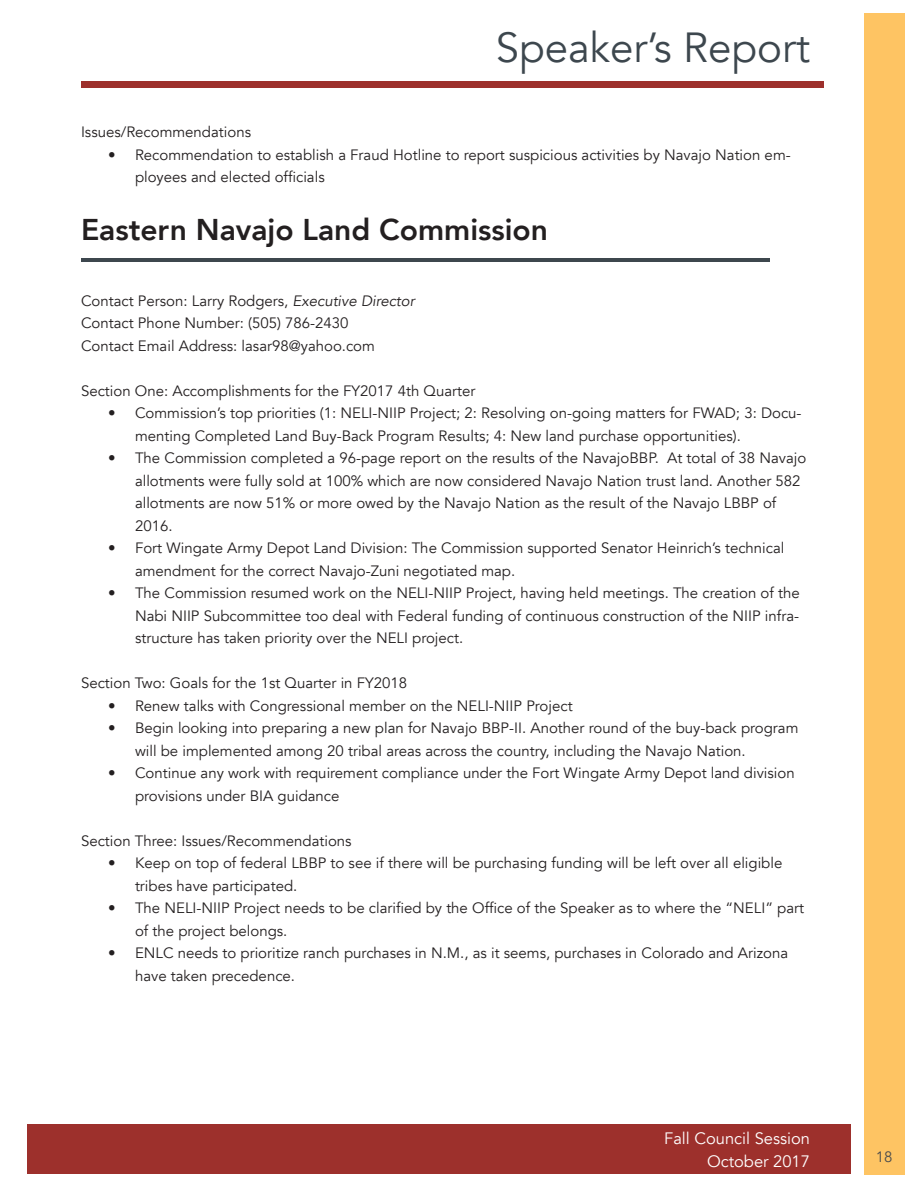
<style>
.page{position:relative;width:918px;height:1188px;background:#fff}
.page>*{position:absolute;margin:0;border:0;box-sizing:border-box;transform-origin:0 0}
.t1{font:42px "Avenir";color:#3d474e}
.t2{font:800 30px "Avenir";color:#231f20}
.t3{font:16.5px/22.5px "Avenir";color:#fff;text-align:right}
.t4{font:15px/22.5px "Avenir";color:#231f20}
.t5{font:15px "Avenir";color:#4b4c4d}
.s1{font-style:italic}
</style>
<div class="page">
<div style="left:864px;top:14px;width:40px;height:1161px;background:#fec463"></div>
<div style="left:81px;top:81px;width:743px;height:6px;background:#9d302c"></div>
<div style="left:27px;top:1124px;width:823px;height:50px;background:#9d302c"></div>
<hr style="left:81px;top:258px;width:689px;height:3px;background:#3d474e">
<h1 class="t1" style="left:496px;top:20px;width:316px">Speaker’s Report</h1>
<p class="t4" style="left:81px;top:121px;width:172px">Issues/Recommendations</p>
<p class="t4" style="left:135px;top:144px;width:657px;text-indent:-27px">• Recommendation to establish a Fraud Hotline to report suspicious activities by Navajo Nation em&shy;ployees and elected officials</p>
<h2 class="t2" style="left:81px;top:210px;width:469px">Eastern Navajo Land Commission</h2>
<p class="t4" style="left:81px;top:290px;width:335px">Contact Person: Larry Rodgers, <span class="s1">Executive Director<br></span>Contact Phone Number: (505) 786-2430<br>Contact Email Address: lasar98@yahoo.com</p>
<p class="t4" style="left:81px;top:380px;width:396px">Section One: Accomplishments for the FY2017 4th Quarter</p>
<p class="t4" style="left:135px;top:402px;width:668px;text-indent:-27px">• Commission’s top priorities (1: NELI-NIIP Project; 2: Resolving on-going matters for FWAD; 3: Docu&shy;menting Completed Land Buy-Back Program Results; 4: New land purchase opportunities).</p>
<p class="t4" style="left:135px;top:447px;width:673px;text-indent:-27px">• The Commission completed a 96-page report on the results of the NavajoBBP. At total of 38 Navajo allotments were fully sold at 100% which are now considered Navajo Nation trust land. Another 582 allotments are now 51% or more owed by the Navajo Nation as the result of the Navajo LBBP of 2016.</p>
<p class="t4" style="left:135px;top:537px;width:651px;text-indent:-27px">• Fort Wingate Army Depot Land Division: The Commission supported Senator Heinrich’s technical amendment for the correct Navajo-Zuni negotiated map.</p>
<p class="t4" style="left:135px;top:582px;width:666px;text-align:justify;text-indent:-27px">• The Commission resumed work on the NELI-NIIP Project, having held meetings. The creation of the Nabi NIIP Subcommittee too deal with Federal funding of continuous construction of the NIIP infra&shy;structure has taken priority over the NELI project.</p>
<p class="t4" style="left:81px;top:672px;width:328px">Section Two: Goals for the 1st Quarter in FY2018</p>
<p class="t4" style="left:108px;top:695px;width:466px">• Renew talks with Congressional member on the NELI-NIIP Project</p>
<p class="t4" style="left:135px;top:717px;width:665px;text-indent:-27px">• Begin looking into preparing a new plan for Navajo BBP-II. Another round of the buy-back program will be implemented among 20 tribal areas across the country, including the Navajo Nation.</p>
<p class="t4" style="left:135px;top:762px;width:661px;text-indent:-27px">• Continue any work with requirement compliance under the Fort Wingate Army Depot land division provisions under BIA guidance</p>
<p class="t4" style="left:81px;top:830px;width:272px">Section Three: Issues/Recommendations</p>
<p class="t4" style="left:135px;top:852px;width:649px;text-indent:-27px">• Keep on top of federal LBBP to see if there will be purchasing funding will be left over all eligible tribes have participated.</p>
<p class="t4" style="left:135px;top:897px;width:671px;text-indent:-27px">• The NELI-NIIP Project needs to be clarified by the Office of the Speaker as to where the “NELI” part of the project belongs.</p>
<p class="t4" style="left:135px;top:942px;width:655px;text-indent:-27px">• ENLC needs to prioritize ranch purchases in N.M., as it seems, purchases in Colorado and Arizona have taken precedence.</p>
<p class="t3" style="left:664px;top:1128px;width:147px">Fall Council Session<br>October 2017</p>
<p class="t5" style="left:876px;top:1147px;width:18px">18</p>
</div>
